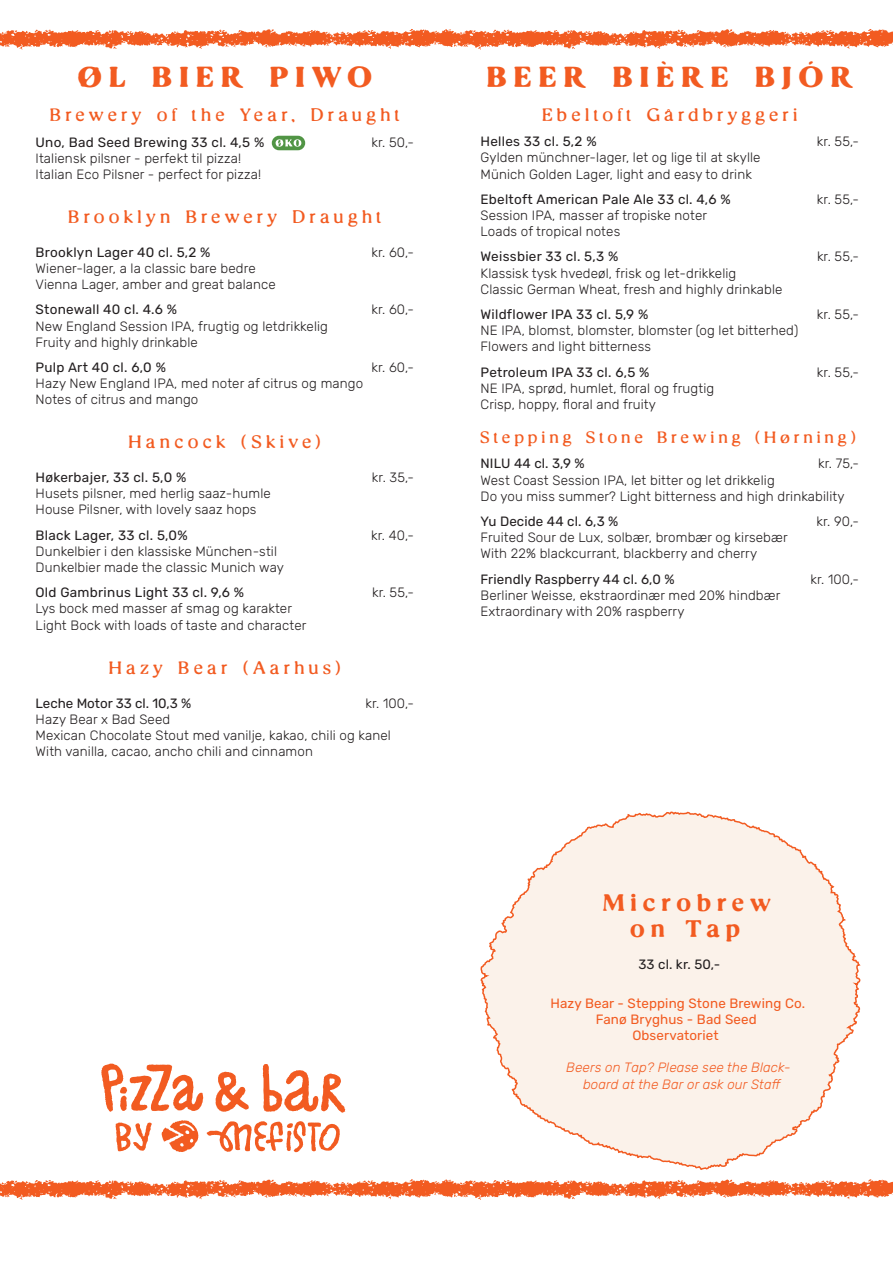
<style>
.page{position:relative;width:893px;height:1263px;background:#fff}
.page>*{position:absolute;margin:0;border:0;box-sizing:border-box;transform-origin:0 0}
.t1{font:700 29.1px "BN Cringe Serif";letter-spacing:.25em;color:#f25b21;scale:1.1 1}
.t2{font:500 24px/25.2px "BN Cringe Serif";letter-spacing:.25em;color:#f25b21;text-align:center;scale:1.1 1}
.t3{font:300 18px "BN Cringe Serif";letter-spacing:.25em;color:#f25b21;scale:1.1 1}
.t4{font:300 16.5px "BN Cringe Serif";letter-spacing:.25em;color:#f25b21;scale:1.1 1}
.t5{font:300 13.5px/16.2px "Rubik";letter-spacing:.01em;color:#231f20}
.t6{font:13.5px "Rubik";letter-spacing:.02em;color:#231f20}
.t7{font:13.5px/16.2px "Rubik";letter-spacing:.01em;color:#f25b21;text-align:center}
.t8{font:italic 300 13.5px/16.2px "Rubik";letter-spacing:.01em;color:#f25b21;text-align:center}
.t9{font:13.5px "Rubik";color:#231f20}
</style>
<div class="page">
<div style="left:272px;top:136px;width:33px;height:14px;background:#519545;border-radius:7px"></div>
<svg style="left:276px;top:139px;width:25px;height:8px"></svg>
<svg style="left:206px;top:1121px;width:134px;height:31px"></svg>
<svg style="left:215px;top:1072px;width:34px;height:40px"></svg>
<svg style="left:263px;top:1064px;width:82px;height:49px"></svg>
<svg style="left:101px;top:1064px;width:102px;height:48px"></svg>
<svg style="left:162px;top:1120px;width:36px;height:32px"></svg>
<svg style="left:116px;top:1122px;width:36px;height:29px"></svg>
<svg style="left:0;top:1179px;width:893px;height:21px"></svg>
<svg style="left:0;top:29px;width:893px;height:21px"></svg>
<svg style="left:480px;top:811px;width:381px;height:359px"></svg>
<p class="t1" style="left:78px;top:61px;width:268px">ØL BIER PIWO</p>
<p class="t3" style="left:50px;top:105px;width:319px">Brewery of the Year, Draught</p>
<p class="t6" style="left:36px;top:135px;width:230px">Uno, Bad Seed Brewing 33 cl. 4,5 %</p>
<p class="t5" style="left:372px;top:135px;width:44px">kr. 50,-</p>
<p class="t5" style="left:36px;top:151px;width:227px">Italiensk pilsner - perfekt til pizza!<br>Italian Eco Pilsner - perfect for pizza!</p>
<p class="t3" style="left:69px;top:207px;width:285px">Brooklyn Brewery Draught</p>
<p class="t6" style="left:36px;top:245px;width:176px">Brooklyn Lager 40 cl. 5,2 %</p>
<p class="t5" style="left:371px;top:244px;width:44px">kr. 60,-</p>
<p class="t5" style="left:36px;top:261px;width:242px">Wiener-lager, a la classic bare bedre<br>Vienna Lager, amber and great balance</p>
<p class="t6" style="left:36px;top:302px;width:143px">Stonewall 40 cl. 4.6 %</p>
<p class="t5" style="left:371px;top:302px;width:44px">kr. 60,-</p>
<p class="t5" style="left:36px;top:318px;width:294px">New England Session IPA, frugtig og letdrikkelig<br>Fruity and highly drinkable</p>
<p class="t6" style="left:36px;top:360px;width:132px">Pulp Art 40 cl. 6,0 %</p>
<p class="t5" style="left:371px;top:360px;width:44px">kr. 60,-</p>
<p class="t5" style="left:36px;top:376px;width:329px">Hazy New England IPA, med noter af citrus og mango<br>Notes of citrus and mango</p>
<p class="t3" style="left:129px;top:432px;width:176px">Hancock (Skive)</p>
<p class="t6" style="left:36px;top:470px;width:152px">Høkerbajer, 33 cl. 5,0 %</p>
<p class="t5" style="left:372px;top:469px;width:44px">kr. 35,-</p>
<p class="t5" style="left:36px;top:486px;width:237px">Husets pilsner, med herlig saaz-humle<br>House Pilsner, with lovely saaz hops</p>
<p class="t6" style="left:36px;top:527px;width:154px">Black Lager, 33 cl. 5,0%</p>
<p class="t5" style="left:371px;top:527px;width:44px">kr. 40,-</p>
<p class="t5" style="left:36px;top:543px;width:250px">Dunkelbier i den klassiske München-stil<br>Dunkelbier made the classic Munich way</p>
<p class="t6" style="left:36px;top:585px;width:210px">Old Gambrinus Light 33 cl. 9,6 %</p>
<p class="t5" style="left:372px;top:585px;width:43px">kr. 55,-</p>
<p class="t5" style="left:36px;top:600px;width:272px;line-height:17.1px">Lys bock med masser af smag og karakter<br>Light Bock with loads of taste and character</p>
<p class="t3" style="left:109px;top:658px;width:212px">Hazy Bear (Aarhus)</p>
<p class="t9" style="left:36px;top:696px;width:157px">Leche Motor 33 cl. 10,3 %</p>
<p class="t5" style="left:365px;top:695px;width:50px">kr. 100,-</p>
<p class="t5" style="left:36px;top:712px;width:357px">Hazy Bear x Bad Seed<br>Mexican Chocolate Stout med vanilje, kakao, chili og kanel<br>With vanilla, cacao, ancho chili and cinnamon</p>
<p class="t1" style="left:487px;top:61px;width:333px">BEER BIÈRE BJÓR</p>
<p class="t3" style="left:542px;top:105px;width:233px">Ebeltoft Gårdbryggeri</p>
<p class="t6" style="left:480px;top:134px;width:118px">Helles 33 cl. 5,2 %</p>
<p class="t5" style="left:817px;top:134px;width:43px">kr. 55,-</p>
<p class="t5" style="left:480px;top:150px;width:282px">Gylden münchner-lager, let og lige til at skylle<br>Münich Golden Lager, light and easy to drink</p>
<p class="t6" style="left:480px;top:192px;width:252px">Ebeltoft American Pale Ale 33 cl. 4,6 %</p>
<p class="t5" style="left:817px;top:191px;width:43px">kr. 55,-</p>
<p class="t5" style="left:480px;top:208px;width:228px">Session IPA, masser af tropiske noter<br>Loads of tropical notes</p>
<p class="t6" style="left:480px;top:249px;width:139px">Weissbier 33 cl. 5,3 %</p>
<p class="t5" style="left:817px;top:249px;width:43px">kr. 55,-</p>
<p class="t5" style="left:480px;top:265px;width:304px">Klassisk tysk hvedeøl, frisk og let-drikkelig<br>Classic German Wheat, fresh and highly drinkable</p>
<p class="t6" style="left:480px;top:307px;width:169px">Wildflower IPA 33 cl. 5,9 %</p>
<p class="t5" style="left:817px;top:307px;width:43px">kr. 55,-</p>
<p class="t5" style="left:480px;top:323px;width:319px">NE IPA, blomst, blomster, blomster (og let bitterhed)<br>Flowers and light bitterness</p>
<p class="t6" style="left:480px;top:364px;width:171px">Petroleum IPA 33 cl. 6,5 %</p>
<p class="t5" style="left:817px;top:364px;width:43px">kr. 55,-</p>
<p class="t5" style="left:480px;top:380px;width:235px">NE IPA, sprød, humlet, floral og frugtig<br>Crisp, hoppy, floral and fruity</p>
<p class="t4" style="left:480px;top:429px;width:342px">Stepping Stone Brewing (Hørning)</p>
<p class="t6" style="left:480px;top:456px;width:106px">NILU 44 cl. 3,9 %</p>
<p class="t5" style="left:818px;top:456px;width:42px">kr. 75,-</p>
<p class="t5" style="left:480px;top:472px;width:365px">West Coast Session IPA, let bitter og let drikkelig<br>Do you miss summer? Light bitterness and high drinkability</p>
<p class="t6" style="left:480px;top:514px;width:139px">Yu Decide 44 cl. 6,3 %</p>
<p class="t5" style="left:816px;top:514px;width:44px">kr. 90,-</p>
<p class="t5" style="left:480px;top:530px;width:309px">Fruited Sour de Lux, solbær, brombær og kirsebær<br>With 22% blackcurrant, blackberry and cherry</p>
<p class="t6" style="left:480px;top:571px;width:196px">Friendly Raspberry 44 cl. 6,0 %</p>
<p class="t5" style="left:810px;top:571px;width:50px">kr. 100,-</p>
<p class="t5" style="left:480px;top:587px;width:301px">Berliner Weisse, ekstraordinær med 20% hindbær<br>Extraordinary with 20% raspberry</p>
<p class="t2" style="left:603px;top:890px;width:154px">Microbrew on Tap</p>
<p class="t6" style="left:638px;top:957px;width:83px">33 cl. kr. 50,-</p>
<p class="t7" style="left:550px;top:995px;width:256px">Hazy Bear - Stepping Stone Brewing Co.<br>Fanø Bryghus - Bad Seed<br>Observatoriet</p>
<p class="t8" style="left:566px;top:1060px;width:226px">Beers on Tap? Please see the Black&shy;board at the Bar or ask our Staff</p>
</div>
